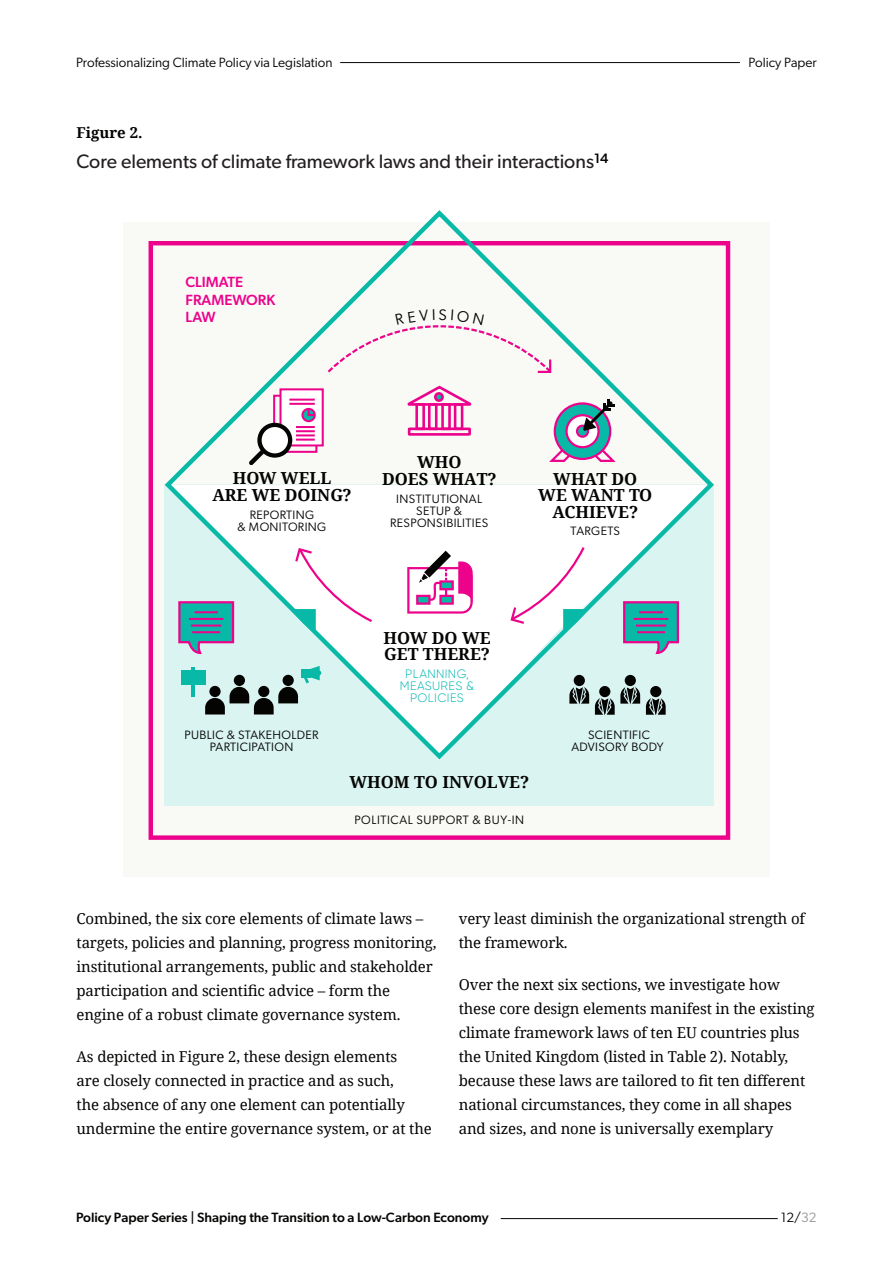
<style>
.page{position:relative;width:893px;height:1263px;background:#fff}
.page>*{position:absolute;margin:0;border:0;box-sizing:border-box;transform-origin:0 0}
.t1{font:19.5px "Gibson";color:#231f20}
.t2{font:700 16.65px/16.6px "Noto Serif";color:#040503;text-align:center}
.t3{font:15px/24px "Noto Serif";letter-spacing:-.01em;color:#040503}
.t4{font:700 15px "Noto Serif";color:#040503}
.t5{font:500 14.85px/17.7px "Gibson";color:#ed028c}
.t6{font:500 13.65px "Gibson";color:#040503}
.t7{font:13.5px "Gibson";color:#040503}
.t8{font:500 13.5px "Gibson";color:#040503}
.t9{font:12.15px/12.1px "Gibson";letter-spacing:.03em;color:#040503;text-align:center}
.t10{font:300 12.15px/12.1px "Gilroy";letter-spacing:.03em;color:#00b7b2;text-align:center}
.t11{font:12.15px "Gibson";letter-spacing:.05em;color:#040503}
.s1{color:#999596}
</style>
<div class="page">
<div style="left:123px;top:222px;width:647px;height:654px;background:#f9faf6"></div>
<div style="left:149px;top:241px;width:581px;height:599px;border:4px solid #ed028c"></div>
<div style="left:165px;top:485px;width:549px;height:321px;background:#daf4f1"></div>
<svg style="left:162px;top:210px;width:555px;height:553px"></svg>
<svg style="left:177px;top:600px;width:58px;height:55px"></svg>
<hr style="left:194px;top:611px;width:24px;height:2px;background:#ed028c">
<hr style="left:189px;top:618px;width:35px;height:2px;background:#ed028c">
<hr style="left:191px;top:624px;width:30px;height:3px;background:#ed028c">
<hr style="left:192px;top:631px;width:28px;height:2px;background:#ed028c">
<svg style="left:622px;top:600px;width:58px;height:55px"></svg>
<hr style="left:639px;top:611px;width:24px;height:2px;background:#ed028c">
<hr style="left:634px;top:618px;width:34px;height:2px;background:#ed028c">
<hr style="left:636px;top:624px;width:30px;height:3px;background:#ed028c">
<hr style="left:637px;top:631px;width:28px;height:2px;background:#ed028c">
<svg style="left:509px;top:545px;width:80px;height:90px;background:#eff0f5"></svg>
<svg style="left:290px;top:547px;width:85px;height:88px;background:#eff1f5"></svg>
<div style="left:181px;top:670px;width:25px;height:15px;background:#08b9a7"></div>
<hr style="left:191px;top:667px;width:4px;height:29px;background:#08b9a7">
<div style="left:555px;top:403px;width:55px;height:56px;background:#08b9a7;border-radius:50%"></div>
<div style="left:554px;top:402px;width:57px;height:58px;border:2px solid #ed028c;border-radius:50%"></div>
<svg style="left:566px;top:415px;width:32px;height:32px"></svg>
<div style="left:565px;top:414px;width:35px;height:34px;border:2px solid #ed028c;border-radius:50%"></div>
<svg style="left:577px;top:426px;width:11px;height:11px"></svg>
<div style="left:576px;top:425px;width:13px;height:13px;border:2px solid #ed028c;border-radius:50%"></div>
<svg style="left:546px;top:447px;width:26px;height:16px"></svg>
<svg style="left:592px;top:447px;width:26px;height:16px"></svg>
<svg style="left:580px;top:399px;width:35px;height:35px"></svg>
<div style="left:280px;top:389px;width:43px;height:56px;background:#fff"></div>
<div style="left:279px;top:388px;width:45px;height:58px;border:2px solid #ed028c"></div>
<svg style="left:272px;top:394px;width:46px;height:60px"></svg>
<svg style="left:257px;top:423px;width:35px;height:35px"></svg>
<div style="left:262px;top:427px;width:26px;height:26px;background:#fff;border-radius:50%"></div>
<svg style="left:249px;top:450px;width:15px;height:15px"></svg>
<svg style="left:407px;top:551px;width:66px;height:63px;background:#e0a6cb"></svg>
<svg style="left:205px;top:666px;width:116px;height:48px"></svg>
<div style="left:209px;top:686px;width:12px;height:11px;background:#040503;border-radius:50%"></div>
<div style="left:574px;top:675px;width:11px;height:11px;background:#040503;border-radius:50%"></div>
<svg style="left:569px;top:685px;width:20px;height:24px"></svg>
<div style="left:625px;top:675px;width:11px;height:11px;background:#040503;border-radius:50%"></div>
<svg style="left:595px;top:685px;width:45px;height:35px"></svg>
<div style="left:650px;top:686px;width:11px;height:11px;background:#040503;border-radius:50%"></div>
<svg style="left:646px;top:696px;width:20px;height:24px"></svg>
<svg style="left:405px;top:384px;width:67px;height:23px"></svg>
<div style="left:415px;top:403px;width:10px;height:27px;border:3px solid #ed028c"></div>
<div style="left:428px;top:403px;width:10px;height:27px;border:3px solid #ed028c"></div>
<div style="left:441px;top:403px;width:10px;height:27px;border:3px solid #ed028c"></div>
<div style="left:454px;top:403px;width:9px;height:27px;border:3px solid #ed028c"></div>
<div style="left:408px;top:427px;width:63px;height:9px;border:3px solid #ed028c"></div>
<div style="left:435px;top:393px;width:8px;height:8px;background:#08b9a7;border-radius:50%"></div>
<div style="left:434px;top:392px;width:10px;height:10px;border:3px solid #ed028c;border-radius:50%"></div>
<hr style="left:501px;top:1218px;width:277px;height:1px;background:#040503">
<hr style="left:340px;top:62px;width:400px;height:1px;background:#040503">
<svg style="left:325px;top:309px;width:228px;height:66px"></svg>
<p class="t7" style="left:76px;top:54px;width:258px">Professionalizing Climate Policy via Legislation</p>
<p class="t4" style="left:76px;top:122px;width:68px">Figure 2.</p>
<p class="t6" style="left:594px;top:150px;width:16px">14</p>
<h1 class="t1" style="left:76px;top:150px;width:519px">Core elements of climate framework laws and their interactions</h1>
<p class="t5" style="left:186px;top:273px;width:91px">CLIMATE<br>FRAMEWORK<br>LAW</p>
<p class="t2" style="left:212px;top:469px;width:141px">HOW WELL<br>ARE WE DOING?</p>
<p class="t9" style="left:238px;top:508px;width:90px">REPORTING<br>&amp; MONITORING</p>
<p class="t2" style="left:382px;top:453px;width:116px">WHO<br>DOES WHAT?</p>
<p class="t9" style="left:390px;top:492px;width:100px">INSTITUTIONAL<br>SETUP &amp;<br>RESPONSIBILITIES</p>
<p class="t2" style="left:384px;top:629px;width:109px;text-align:left">HOW DO WE<br>GET THERE?</p>
<p class="t10" style="left:400px;top:667px;width:76px">PLANNING,<br>MEASURES &amp;<br>POLICIES</p>
<p class="t2" style="left:538px;top:470px;width:116px">WHAT DO<br>WE WANT TO<br>ACHIEVE?</p>
<p class="t9" style="left:571px;top:525px;width:51px">TARGETS</p>
<p class="t9" style="left:185px;top:728px;width:135px">PUBLIC &amp; STAKEHOLDER<br>PARTICIPATION</p>
<p class="t9" style="left:571px;top:728px;width:94px">SCIENTIFIC<br>ADVISORY BODY</p>
<p class="t2" style="left:349px;top:773px;width:181px">WHOM TO INVOLVE?</p>
<p class="t11" style="left:354px;top:813px;width:171px">POLITICAL SUPPORT &amp; BUY-IN</p>
<p class="t7" style="left:749px;top:54px;width:70px">Policy Paper</p>
<p class="t3" style="left:77px;top:906px;width:361px">Combined, the six core elements of climate laws – targets, policies and planning, progress monitoring, institutional arrangements, public and stakeholder participation and scientific advice – form the engine of a robust climate governance system.</p>
<p class="t3" style="left:77px;top:1044px;width:357px">As depicted in Figure 2, these design elements<br>are closely connected in practice and as such,<br>the absence of any one element can potentially undermine the entire governance system, or at the</p>
<p class="t3" style="left:459px;top:906px;width:348px">very least diminish the organizational strength of the framework.</p>
<p class="t3" style="left:459px;top:972px;width:357px">Over the next six sections, we investigate how these core design elements manifest in the existing climate framework laws of ten EU countries plus the United Kingdom (listed in Table .)2 Notably, because these laws are tailored to fit ten different national circumstances, they come in all shapes and sizes, and none is universally exemplary</p>
<p class="t8" style="left:76px;top:1209px;width:414px">Policy Paper Series | Shaping the Transition to a Low-Carbon Economy</p>
<p class="t7" style="left:781px;top:1209px;width:37px">12/<span class="s1">32</span></p>
</div>
